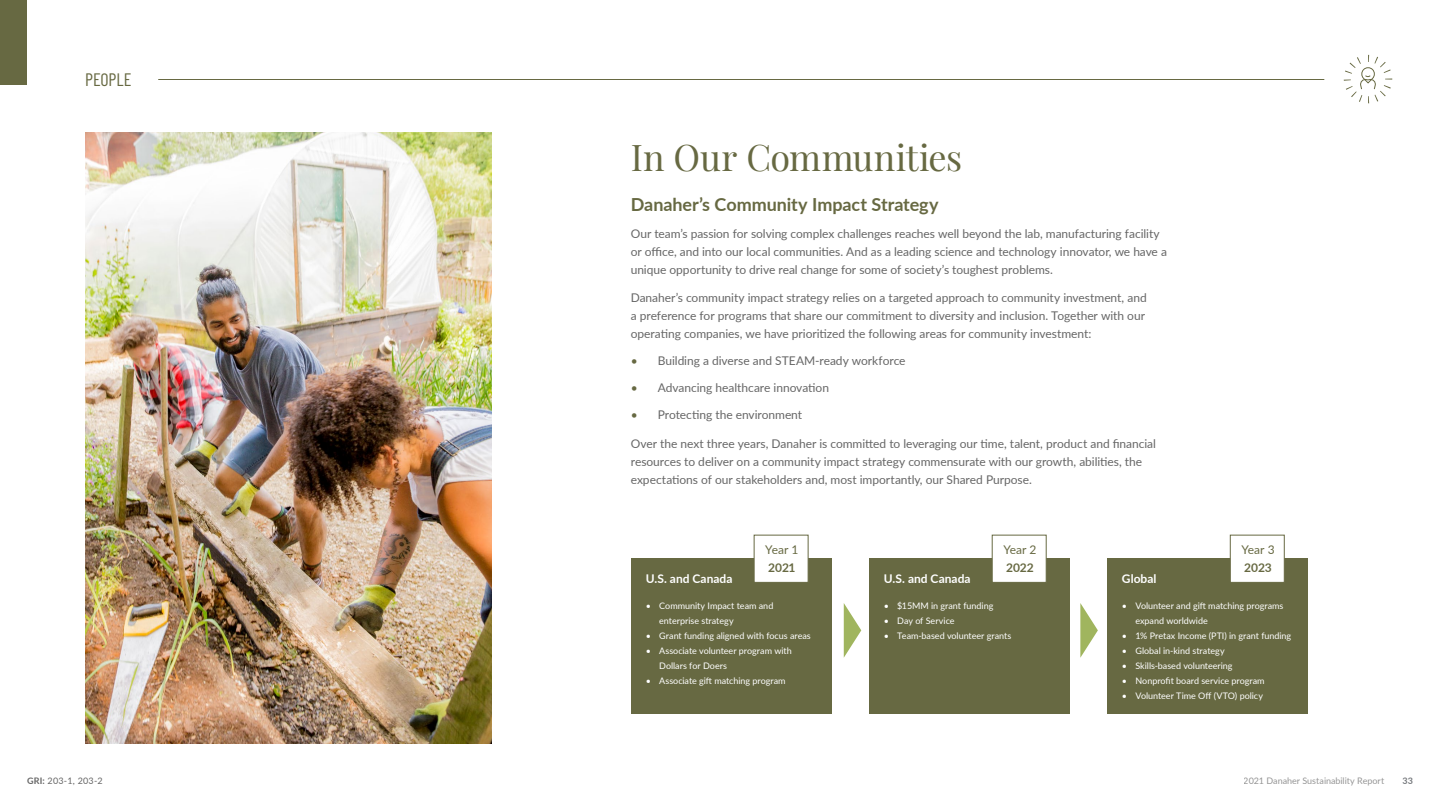
<style>
.page{position:relative;width:1440px;height:810px;background:#fff}
.page>*{position:absolute;margin:0;border:0;box-sizing:border-box;transform-origin:0 0}
.t1{font:36px "Playfair Display";letter-spacing:-.005em;color:#676942}
.t2{font:700 18px "Lato";letter-spacing:-.005em;color:#676942}
.t3{font:18px "Barlow Condensed";color:#676942}
.t4{font:12px/18px "Lato";letter-spacing:-.005em;color:#666}
.t5{font:700 12px "Lato";color:#fff}
.t6{font:12px "Lato";letter-spacing:-.005em;color:#676942}
.t7{font:700 12px "Lato";letter-spacing:-.01em;color:#676942}
.t8{font:9px/15px "Lato";letter-spacing:-.005em;color:#fff}
.t9{font:9px "Lato";letter-spacing:-.005em;color:#666}
.t10{font:700 9px "Lato";color:#75787c}
.s1{font-weight:700}
.s2{color:#676942}
</style>
<div class="page">
<div style="left:0;top:0;width:27px;height:85px;background:#676942"></div>
<hr style="left:158px;top:79px;width:1166px;height:1px;background:#676942">
<svg style="left:1344px;top:55px;width:48px;height:48px"></svg>
<img style="left:86px;top:132px;width:406px;height:612px">
<div style="left:1107px;top:559px;width:201px;height:155px;background:#676942"></div>
<div style="left:1230px;top:535px;width:55px;height:48px;background:#fff;border:1px solid #676942"></div>
<div style="left:631px;top:559px;width:201px;height:155px;background:#676942"></div>
<div style="left:754px;top:535px;width:54px;height:48px;background:#fff"></div>
<div style="left:869px;top:559px;width:201px;height:155px;background:#676942"></div>
<div style="left:992px;top:535px;width:55px;height:48px;background:#fff;border:1px solid #676942"></div>
<svg style="left:844px;top:603px;width:17px;height:54px"></svg>
<svg style="left:1080px;top:603px;width:18px;height:55px"></svg>
<h2 class="t3" style="left:85px;top:66px;width:48px">PEOPLE</h2>
<p class="t9" style="left:27px;top:774px;width:77px"><span class="s1">GRI:</span> 203-1, 203-2</p>
<h1 class="t1" style="left:631px;top:129px;width:333px">In Our Communities</h1>
<h2 class="t2" style="left:631px;top:191px;width:309px">Danaher’s Community Impact Strategy</h2>
<p class="t4" style="left:631px;top:224px;width:538px">Our team’s passion for solving complex challenges reaches well beyond the lab, manufacturing facility or office, and into our local communities. And as a leading science and technology innovator, we have a unique opportunity to drive real change for some of society’s toughest problems.</p>
<p class="t4" style="left:631px;top:289px;width:517px">Danaher’s community impact strategy relies on a targeted approach to community investment, and a preference for programs that share our commitment to diversity and inclusion. Together with our operating companies, we have prioritized the following areas for community investment:</p>
<p class="t4" style="left:631px;top:352px;width:276px"><span class="s2">•</span> Building a diverse and STEAM-ready workforce</p>
<p class="t4" style="left:631px;top:379px;width:200px"><span class="s2">•</span> Advancing healthcare innovation</p>
<p class="t4" style="left:631px;top:406px;width:173px"><span class="s2">•</span> Protecting the environment</p>
<p class="t4" style="left:631px;top:434px;width:527px">Over the next three years, Danaher is committed to leveraging our time, talent, product and financial resources to deliver on a community impact strategy commensurate with our growth, abilities, the expectations of our stakeholders and, most importantly, our Shared Purpose.</p>
<p class="t6" style="left:765px;top:541px;width:35px">Year 1</p>
<p class="t7" style="left:768px;top:559px;width:29px">2021</p>
<p class="t6" style="left:1003px;top:541px;width:35px">Year 2</p>
<p class="t7" style="left:1006px;top:559px;width:29px">2022</p>
<p class="t6" style="left:1241px;top:541px;width:35px">Year 3</p>
<p class="t7" style="left:1244px;top:559px;width:29px">2023</p>
<p class="t5" style="left:646px;top:570px;width:88px">U.S. and Canada</p>
<p class="t8" style="left:659px;top:598px;width:116px;text-indent:-14px">• Community Impact team and enterprise strategy</p>
<p class="t8" style="left:646px;top:628px;width:166px">• Grant funding aligned with focus areas</p>
<p class="t8" style="left:659px;top:643px;width:134px;text-indent:-14px">• Associate volunteer program with<br>Dollars for Doers</p>
<p class="t8" style="left:646px;top:673px;width:141px">• Associate gift matching program</p>
<p class="t5" style="left:884px;top:570px;width:88px">U.S. and Canada</p>
<p class="t8" style="left:884px;top:598px;width:111px">• $15MM in grant funding</p>
<p class="t8" style="left:884px;top:613px;width:72px">• Day of Service</p>
<p class="t8" style="left:884px;top:628px;width:129px">• Team-based volunteer grants</p>
<p class="t5" style="left:1122px;top:570px;width:36px">Global</p>
<p class="t8" style="left:1135px;top:598px;width:150px;text-indent:-14px">• Volunteer and gift matching programs expand worldwide</p>
<p class="t8" style="left:1122px;top:628px;width:171px">• 1% Pretax Income (PTI) in grant funding</p>
<p class="t8" style="left:1122px;top:643px;width:104px">• Global in-kind strategy</p>
<p class="t8" style="left:1122px;top:658px;width:112px">• Skills-based volunteering</p>
<p class="t8" style="left:1122px;top:673px;width:144px">• Nonprofit board service program</p>
<p class="t8" style="left:1122px;top:688px;width:143px">• Volunteer Time Off (VTO) policy</p>
<p class="t9" style="left:1244px;top:774px;width:142px">2021 Danaher Sustainability Report</p>
<p class="t10" style="left:1403px;top:774px;width:12px">33</p>
</div>
